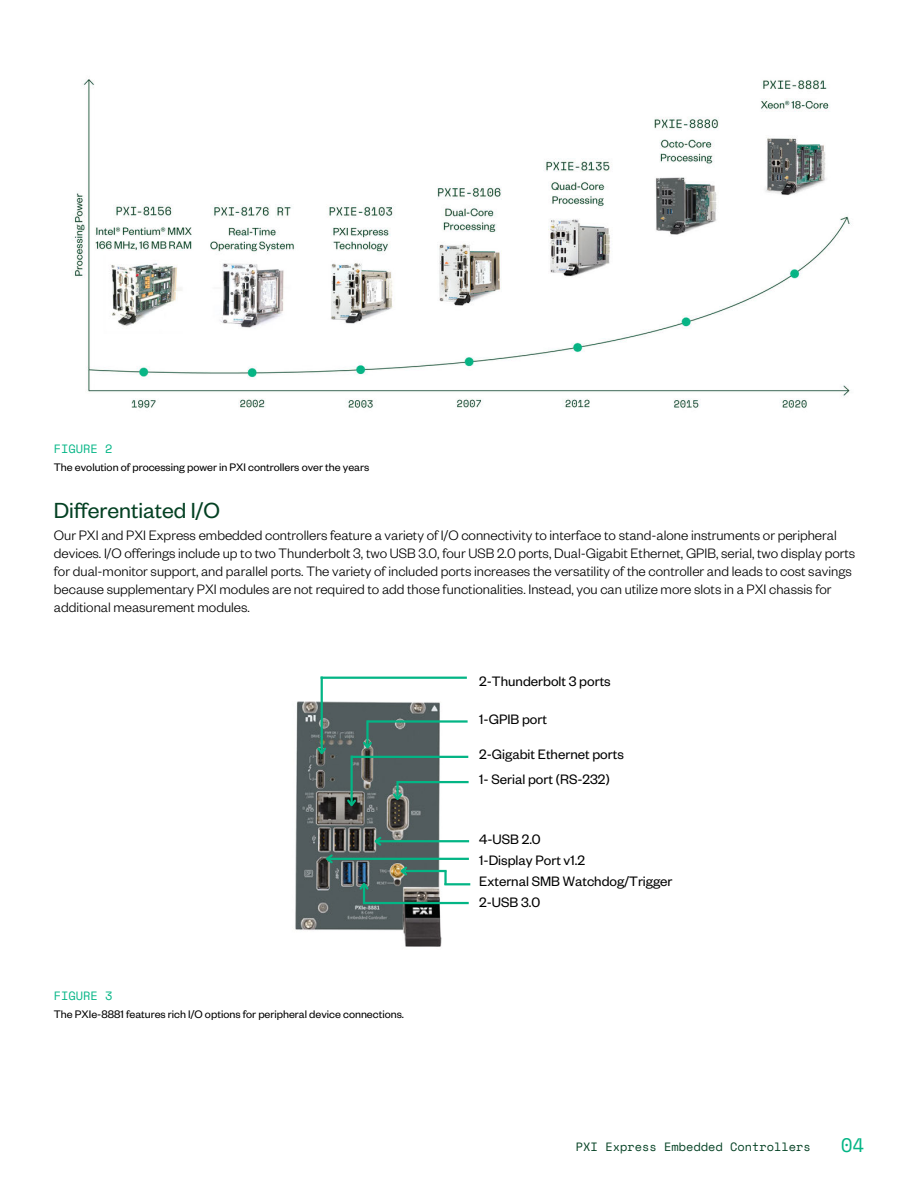
<style>
.page{position:relative;width:918px;height:1188px;background:#fff}
.page>*{position:absolute;margin:0;border:0;box-sizing:border-box;transform-origin:0 0}
.t1{font:24px "Founders Grotesk";color:#044123}
.t2{font:19.5px "Space Mono";color:#03b585}
.t3{font:300 15px/18px "Founders Grotesk";color:#000}
.t4{font:15px "Founders Grotesk";color:#000}
.t5{font:12px "Founders Grotesk";color:#000}
.t6{font:12px "Space Mono";color:#044123}
.t7{font:12px "Space Mono";color:#03b585}
</style>
<div class="page">
<img style="left:73px;top:79px;width:778px;height:329px">
<img style="left:295px;top:676px;width:176px;height:271px">
<hr style="left:321px;top:677px;width:2px;height:76px;background:#03b585">
<svg style="left:315px;top:745px;width:13px;height:12px"></svg>
<hr style="left:321px;top:677px;width:146px;height:2px;background:#03b585">
<hr style="left:367px;top:720px;width:101px;height:3px;background:#03b585">
<hr style="left:351px;top:756px;width:117px;height:2px;background:#03b585">
<hr style="left:350px;top:756px;width:3px;height:49px;background:#03b585">
<svg style="left:345px;top:797px;width:13px;height:12px"></svg>
<hr style="left:366px;top:720px;width:3px;height:27px;background:#03b585">
<svg style="left:361px;top:740px;width:13px;height:11px"></svg>
<hr style="left:327px;top:858px;width:142px;height:2px;background:#03b585">
<svg style="left:323px;top:852px;width:12px;height:13px"></svg>
<hr style="left:398px;top:781px;width:71px;height:2px;background:#03b585">
<hr style="left:396px;top:781px;width:3px;height:18px;background:#03b585">
<svg style="left:391px;top:791px;width:13px;height:12px"></svg>
<hr style="left:444px;top:883px;width:26px;height:2px;background:#03b585">
<hr style="left:444px;top:871px;width:3px;height:14px;background:#03b585">
<hr style="left:402px;top:870px;width:45px;height:2px;background:#03b585">
<svg style="left:398px;top:864px;width:11px;height:14px"></svg>
<hr style="left:376px;top:840px;width:93px;height:2px;background:#03b585">
<svg style="left:372px;top:835px;width:11px;height:13px"></svg>
<hr style="left:363px;top:902px;width:106px;height:2px;background:#03b585">
<svg style="left:358px;top:880px;width:13px;height:23px"></svg>
<p class="t7" style="left:54px;top:440px;width:60px">FIGURE 2</p>
<p class="t5" style="left:54px;top:464px;width:317px">The evolution of processing power in PXI controllers over the years</p>
<p class="t1" style="left:54px;top:503px;width:168px">Differentiated I/O</p>
<p class="t3" style="left:54px;top:529px;width:803px">Our PXI and PXI Express embedded controllers feature a variety of I/O connectivity to interface to stand-alone instruments or peripheral devices. I/O offerings include up to two Thunderbolt 3, two USB 3.0, four USB 2.0 ports, Dual-Gigabit Ethernet, GPIB, serial, two display ports for dual-monitor support, and parallel ports. The variety of included ports increases the versatility of the controller and leads to cost savings because supplementary PXI modules are not required to add those functionalities. Instead, you can utilize more slots in a PXI chassis for additional measurement modules.</p>
<p class="t4" style="left:479px;top:677px;width:133px">2-Thunderbolt 3 ports</p>
<p class="t4" style="left:479px;top:715px;width:69px">1-GPIB port</p>
<p class="t4" style="left:479px;top:749px;width:146px">2-Gigabit Ethernet ports</p>
<p class="t4" style="left:479px;top:775px;width:132px">1- Serial port (RS-232)</p>
<p class="t4" style="left:479px;top:835px;width:63px">4-USB 2.0</p>
<p class="t7" style="left:54px;top:987px;width:60px">FIGURE 3</p>
<p class="t5" style="left:54px;top:1011px;width:352px">The PXIe-8881 features rich I/O options for peripheral device connections.</p>
<p class="t4" style="left:479px;top:856px;width:107px">1-Display Port v1.2</p>
<p class="t4" style="left:479px;top:898px;width:63px">2-USB 3.0</p>
<p class="t4" style="left:479px;top:877px;width:195px">External SMB Watchdog/Trigger</p>
<p class="t6" style="left:576px;top:1138px;width:237px">PXI Express Embedded Controllers</p>
<p class="t2" style="left:841px;top:1130px;width:25px">04</p>
</div>
